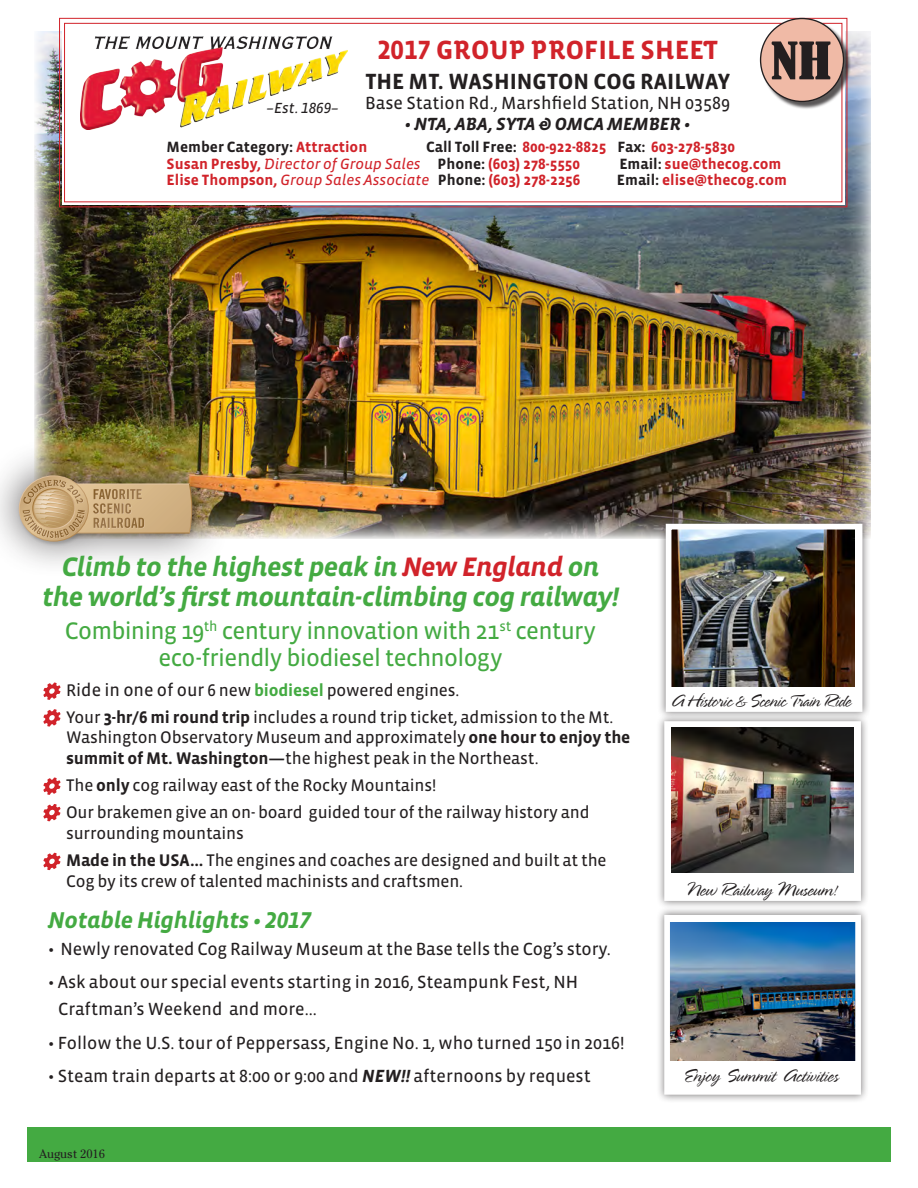
<style>
.page{position:relative;width:918px;height:1188px;background:#fff}
.page>*{position:absolute;margin:0;border:0;box-sizing:border-box;transform-origin:0 0}
.t1{font:condensed 48px "Bernard";color:#231f20;scale:1.25 1}
.t2{font:27.3px/30.3px "Vista Sans Alt Bold Ita";letter-spacing:-.025em;color:#44aa42;text-align:center}
.t3{font:700 27px "Vista Sans Alt";color:#d1232a}
.t4{font:24.45px/27.3px "Vista Sans Reg";letter-spacing:-.03em;color:#44aa42;text-align:center}
.t5{font:23.4px "Vista Sans Alt Bold Ita";letter-spacing:-.01em;color:#44aa42}
.t6{font:700 22.5px "Vista Sans";color:#231f20}
.t7{font:300 19.95px "Spring LP Std";letter-spacing:-.01em;color:#231f20}
.t8{font:300 19.5px "Spring LP Std";letter-spacing:-.02em;color:#231f20}
.t9{font:18px/27px "Vista Sans Reg";color:#231f20}
.t10{font:18px "Vista Sans Alt Bold Ita";color:#231f20}
.t11{font:17.25px/20.7px "Vista Sans Reg";letter-spacing:-.01em;color:#231f20}
.t12{font:700 15.3px/16.6px "Vista Sans";color:#d1232a}
.t13{font:700 15.3px "Vista Sans";color:#231f20}
.t14{font:15px "Vista Sans Alt Reg Ita";color:#231f20}
.t15{font:12px "Cheltenham Std";color:#231f20}
.s1{color:#231f20}
.s2{font-family:"Vista Sans Alt Reg Ita";font-weight:400}
.s3{color:#d1232a}
.s4{font-size:18px}
.s5{font-family:"Vista Sans";font-weight:700;color:#44aa42}
.s6{font-family:"Vista Sans";font-weight:700}
.s7{font-family:"Vista Sans";font-weight:700;font-style:italic}
</style>
<div class="page">
<img style="left:35px;top:32px;width:836px;height:507px">
<div style="left:27px;top:1128px;width:864px;height:34px;background:#44aa42"></div>
<svg style="left:59px;top:17px;width:789px;height:191px"></svg>
<div style="left:64px;top:23px;width:778px;height:179px;border:1px solid #d1232a"></div>
<img style="left:80px;top:36px;width:267px;height:94px">
<div style="left:0;top:439px;width:230px;height:139px;background:#231f20;opacity:.75"></div>
<img style="left:17px;top:475px;width:182px;height:73px">
<svg style="left:19px;top:475px;width:173px;height:67px;background:#c0a57d"></svg>
<svg style="left:43px;top:683px;width:18px;height:17px"></svg>
<svg style="left:43px;top:709px;width:18px;height:18px"></svg>
<svg style="left:43px;top:778px;width:18px;height:17px"></svg>
<svg style="left:43px;top:804px;width:18px;height:17px"></svg>
<svg style="left:43px;top:853px;width:18px;height:17px"></svg>
<div style="left:658px;top:516px;width:213px;height:204px;background:#231f20;opacity:.6"></div>
<div style="left:669px;top:527px;width:191px;height:182px;background:#fff"></div>
<img style="left:673px;top:531px;width:182px;height:155px">
<div style="left:666px;top:524px;width:196px;height:188px;border:6px solid #fff"></div>
<div style="left:656px;top:907px;width:213px;height:196px;background:#231f20;opacity:.6"></div>
<div style="left:667px;top:918px;width:191px;height:174px;background:#fff"></div>
<img style="left:671px;top:923px;width:183px;height:138px">
<div style="left:664px;top:915px;width:197px;height:180px;border:6px solid #fff"></div>
<div style="left:656px;top:713px;width:213px;height:196px;background:#231f20;opacity:.6"></div>
<div style="left:664px;top:721px;width:197px;height:180px;background:#fff;border:6px solid #fff"></div>
<img style="left:672px;top:728px;width:181px;height:145px">
<div style="left:762px;top:20px;width:90px;height:90px;background:#231f20;opacity:.75"></div>
<div style="left:761px;top:19px;width:83px;height:82px;background:#f0baa6;border-radius:50%"></div>
<p class="t14" style="left:267px;top:101px;width:74px">–Est. 1869–</p>
<p class="t3" style="left:377px;top:36px;width:343px">2017 GROUP PROFILE SHEET</p>
<p class="t6" style="left:365px;top:70px;width:366px">THE MT. WASHINGTON COG RAILWAY</p>
<p class="t9" style="left:365px;top:89px;width:366px">Base Station Rd., Marshfield Station, NH 03589</p>
<p class="t10" style="left:405px;top:114px;width:287px">• NTA, ABA, SYTA &amp; OMCA MEMBER •</p>
<p class="t1" style="left:771px;top:33px;width:50px">NH</p>
<p class="t12" style="left:167px;top:139px;width:570px;text-indent:259px"><span class="s1">Call Toll Free:</span> 800-922-8825 <span class="s1">Fax:</span> 603-278-5830<br>Susan Presby, <span class="s2">Director of Group Sales</span> <span class="s1">Phone:</span> (603) 278-5550</p>
<p class="t13" style="left:167px;top:139px;width:202px">Member Category: <span class="s3">Attraction</span></p>
<p class="t12" style="left:619px;top:155px;width:164px"><span class="s1">Email:</span> sue@thecog.com</p>
<p class="t12" style="left:167px;top:172px;width:415px">Elise Thompson, <span class="s2">Group Sales Associate</span> <span class="s1">Phone:</span> (603) 278-2256</p>
<p class="t12" style="left:617px;top:172px;width:172px"><span class="s1">Email:</span> elise@thecog.com</p>
<p class="t2" style="left:42px;top:552px;width:578px">Climb to the highest peak in <span class="s3">New England</span> on the world’s first mountain-climbing cog railway!</p>
<p class="t4" style="left:65px;top:618px;width:533px">Combining 19<sup>th</sup> century innovation with 21<sup>st</sup> century eco-friendly biodiesel technology</p>
<p class="t11" style="left:66px;top:680px;width:395px">R<span class="s4">ide in one of our</span> 6 new <span class="s5">biodiesel</span> powered engines.</p>
<p class="t11" style="left:66px;top:707px;width:566px">Your <span class="s6">3-hr/6 mi round trip</span> includes a round trip ticket, admission to the Mt.<br>Washington Observatory Museum and approximately <span class="s6">one hour to enjoy the summit of Mt. Washington—</span>the highest peak in the Northeast.</p>
<p class="t11" style="left:66px;top:775px;width:372px">The <span class="s6">only</span> cog railway east of the Rocky Mountains!</p>
<p class="t11" style="left:66px;top:802px;width:525px">Our brakemen give an on- board guided tour of the railway history and surrounding mountains</p>
<p class="t11" style="left:66px;top:850px;width:542px"><span class="s6">Made in the USA...</span> The engines and coaches are designed and built at the<br>Cog by its crew of talented machinists and craftsmen.</p>
<p class="t5" style="left:48px;top:908px;width:265px">Notable Highlights • 2017</p>
<p class="t9" style="left:48px;top:935px;width:564px">• Newly renovated Cog Railway Museum at the Base tells the Cog’s story.</p>
<p class="t9" style="left:58px;top:969px;width:522px;text-indent:-10px">• Ask about our special events starting in 2016, Steampunk Fest, NH<br>Craftman’s Weekend and more...</p>
<p class="t9" style="left:48px;top:1030px;width:578px">• Follow the U.S. tour of Peppersass, Engine No. 1, who turned 150 in 2016!</p>
<p class="t9" style="left:48px;top:1063px;width:544px">• Steam train departs at 8:00 or 9:00 and <span class="s7">NEW!!</span> afternoons by request</p>
<p class="t15" style="left:39px;top:1147px;width:67px">August 2016</p>
<p class="t8" style="left:671px;top:691px;width:182px">A Historic &amp; Scenic Train Ride</p>
<p class="t7" style="left:685px;top:880px;width:154px">New Railway Museum!</p>
<p class="t7" style="left:683px;top:1066px;width:157px">Enjoy Summit Activities</p>
</div>
